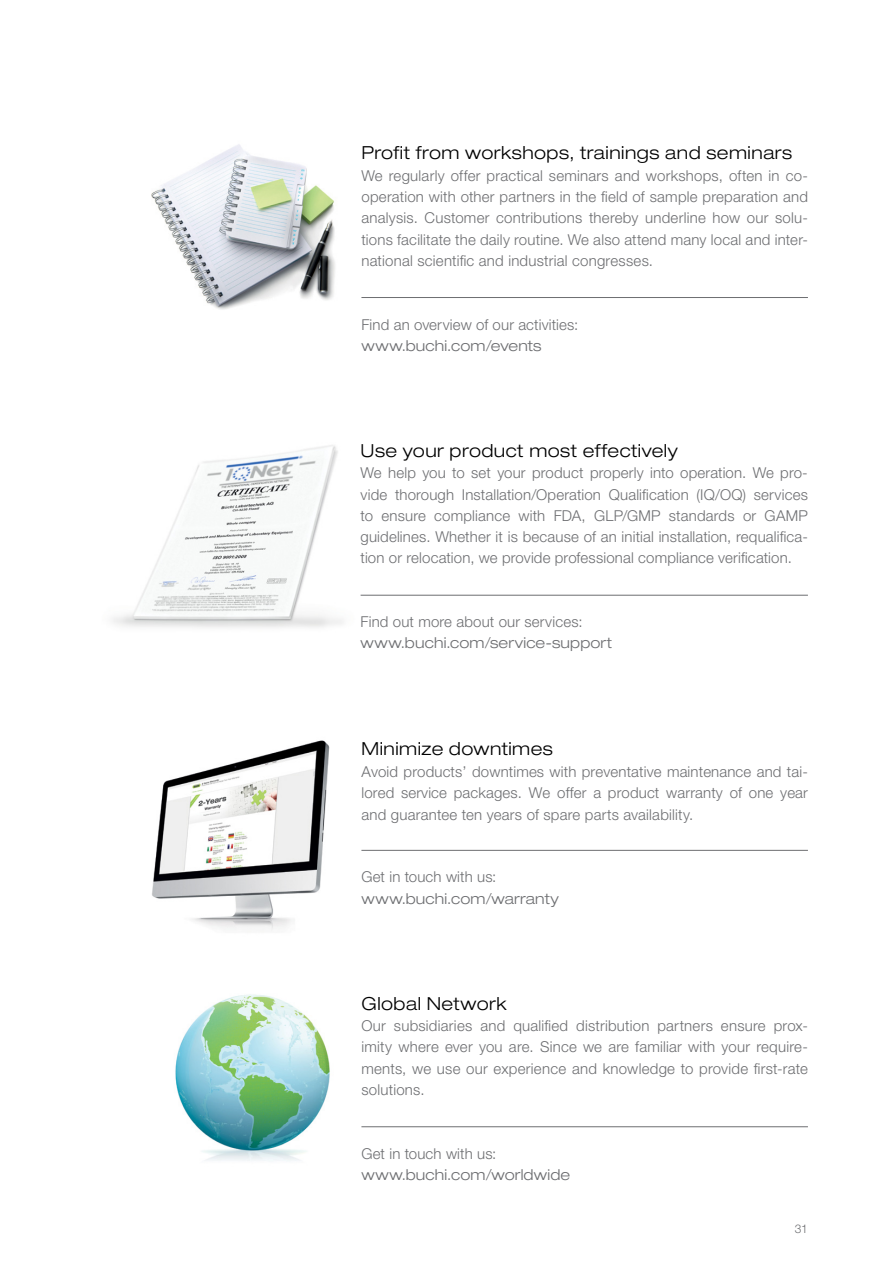
<style>
.page{position:relative;width:893px;height:1263px;background:#fff}
.page>*{position:absolute;margin:0;border:0;box-sizing:border-box;transform-origin:0 0}
.t1{font:300 expanded 18px "Helvetica Neue LT Std";letter-spacing:.025em;color:#000}
.t2{font:300 15px/21.3px "Helvetica Neue LT Std";letter-spacing:.01em;color:#6d6e71;text-align:justify}
.t3{font:300 expanded 15px "Helvetica Neue LT Std";letter-spacing:.01em;color:#6d6e71}
.t4{font:300 12px "Helvetica Neue LT Std";color:#6d6e71}
</style>
<div class="page">
<img style="left:151px;top:144px;width:184px;height:166px">
<img style="left:152px;top:740px;width:178px;height:191px">
<img style="left:113px;top:445px;width:257px;height:183px">
<img style="left:175px;top:994px;width:155px;height:167px">
<hr style="left:361px;top:297px;width:447px;height:1px;background:#6d6e71">
<hr style="left:361px;top:850px;width:447px;height:1px;background:#6d6e71">
<hr style="left:361px;top:595px;width:447px;height:1px;background:#6d6e71">
<hr style="left:361px;top:1126px;width:447px;height:1px;background:#6d6e71">
<p class="t1" style="left:361px;top:142px;width:432px">Profit from workshops, trainings and seminars</p>
<p class="t2" style="left:361px;top:164px;width:448px">We regularly offer practical seminars and workshops, often in co&shy;operation with other partners in the field of sample preparation and analysis. Customer contributions thereby underline how our solu&shy;tions facilitate the daily routine. We also attend many local and inter&shy;national scientific and industrial congresses.</p>
<p class="t2" style="left:361px;top:313px;width:218px">Find an overview of our activities:</p>
<p class="t3" style="left:361px;top:336px;width:182px">www.buchi.com/events</p>
<p class="t1" style="left:361px;top:440px;width:319px">Use your product most effectively</p>
<p class="t2" style="left:361px;top:462px;width:449px">We help you to set your product properly into operation. We pro&shy;vide thorough Installation/Operation Qualification (IQ/OQ) services to ensure compliance with FDA, GLP/GMP standards or GAMP guidelines. Whether it is because of an initial installation, requalifica&shy;tion or relocation, we provide professional compliance verification.</p>
<p class="t2" style="left:361px;top:611px;width:223px">Find out more about our services:</p>
<p class="t3" style="left:361px;top:634px;width:253px">www.buchi.com/service-support</p>
<p class="t1" style="left:361px;top:738px;width:193px">Minimize downtimes</p>
<p class="t2" style="left:361px;top:762px;width:448px;line-height:20.1px">Avoid products’ downtimes with preventative maintenance and tai&shy;lored service packages. We offer a product warranty of one year</p>
<p class="t2" style="left:361px;top:804px;width:334px">and guarantee ten years of spare parts availability.</p>
<p class="t2" style="left:361px;top:866px;width:137px">Get in touch with us:</p>
<p class="t3" style="left:361px;top:889px;width:199px">www.buchi.com/warranty</p>
<p class="t1" style="left:361px;top:993px;width:147px">Global Network</p>
<p class="t2" style="left:361px;top:1015px;width:448px">Our subsidiaries and qualified distribution partners ensure prox&shy;imity where ever you are. Since we are familiar with your require&shy;ments, we use our experience and knowledge to provide first-rate solutions.</p>
<p class="t2" style="left:361px;top:1142px;width:137px">Get in touch with us:</p>
<p class="t3" style="left:361px;top:1166px;width:210px">www.buchi.com/worldwide</p>
<p class="t4" style="left:795px;top:1221px;width:15px">31</p>
</div>
